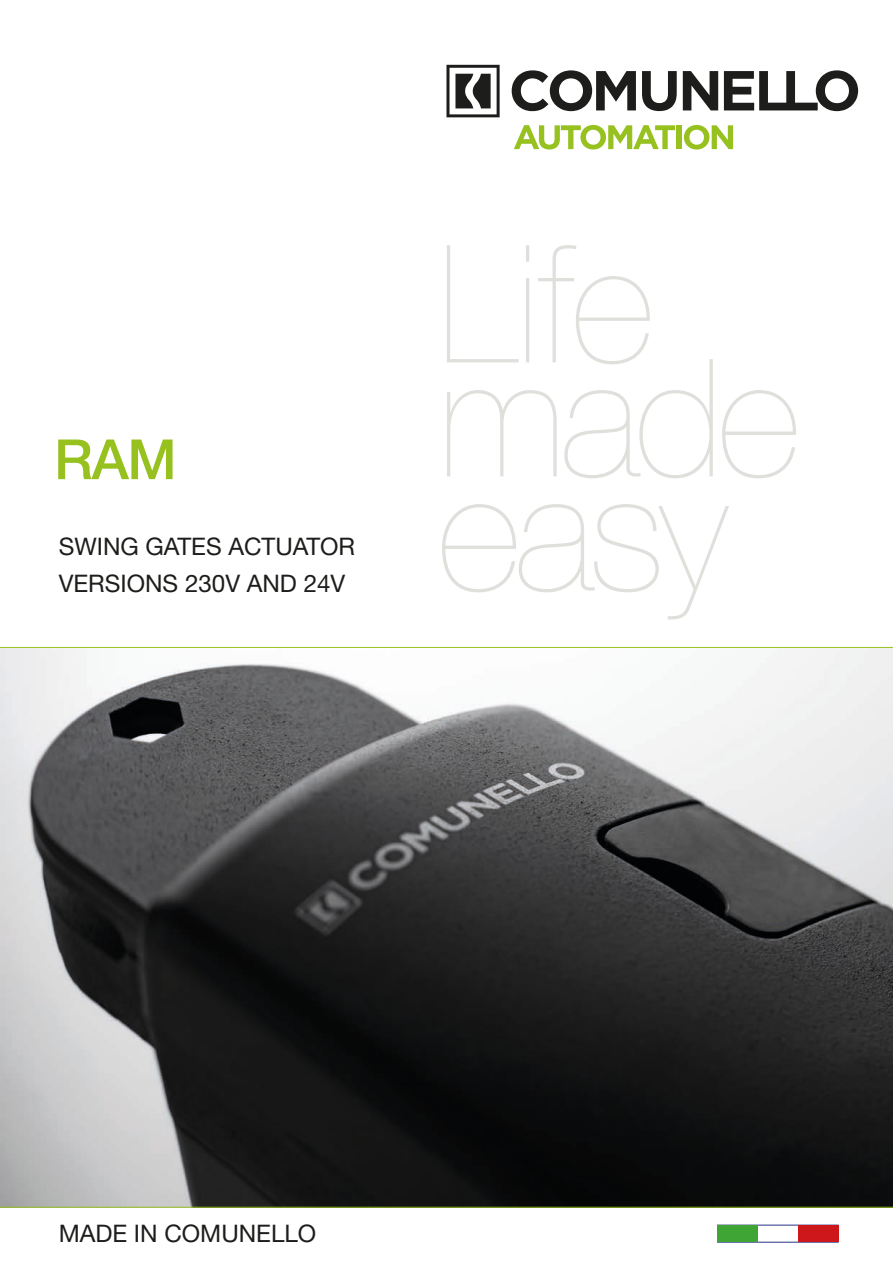
<style>
.page{position:relative;width:893px;height:1263px;background:#fff}
.page>*{position:absolute;margin:0;border:0;box-sizing:border-box;transform-origin:0 0}
.t1{font:200 164.1px "Helvetica Neue LT Std";letter-spacing:-.03em;color:#dfdfdc}
.t2{font:500 55.5px "Helvetica Neue LT Std";color:#96c11f}
.t3{font:24.15px "Helvetica Neue LT Std";color:#1d1d1b}
</style>
<div class="page">
<img style="left:0;top:648px;width:893px;height:559px">
<svg style="left:512px;top:70px;width:124px;height:41px"></svg>
<svg style="left:642px;top:71px;width:35px;height:40px"></svg>
<svg style="left:683px;top:71px;width:35px;height:39px"></svg>
<svg style="left:724px;top:70px;width:134px;height:41px"></svg>
<svg style="left:446px;top:65px;width:54px;height:52px"></svg>
<svg style="left:514px;top:125px;width:161px;height:25px"></svg>
<div style="left:676px;top:125px;width:6px;height:24px;background:#96c11f"></div>
<svg style="left:684px;top:125px;width:49px;height:25px"></svg>
<svg style="left:717px;top:1225px;width:81px;height:17px"></svg>
<div style="left:798px;top:1225px;width:40px;height:17px;background:#cd171a"></div>
<div style="left:718px;top:1225px;width:40px;height:17px;background:#3fa535"></div>
<hr style="left:0;top:647px;width:893px;height:1px;background:#96c11f">
<hr style="left:0;top:1207px;width:893px;height:1px;background:#96c11f">
<p class="t2" style="left:54px;top:426px;width:124px">RAM</p>
<p class="t3" style="left:59px;top:532px;width:298px">SWING GATES ACTUATOR</p>
<p class="t3" style="left:59px;top:569px;width:288px">VERSIONS 230V AND 24V</p>
<p class="t1" style="left:438px;top:210px;width:217px">Life</p>
<p class="t1" style="left:438px;top:324px;width:364px">made</p>
<p class="t1" style="left:438px;top:438px;width:291px">easy</p>
<p class="t3" style="left:59px;top:1219px;width:259px">MADE IN COMUNELLO</p>
</div>
